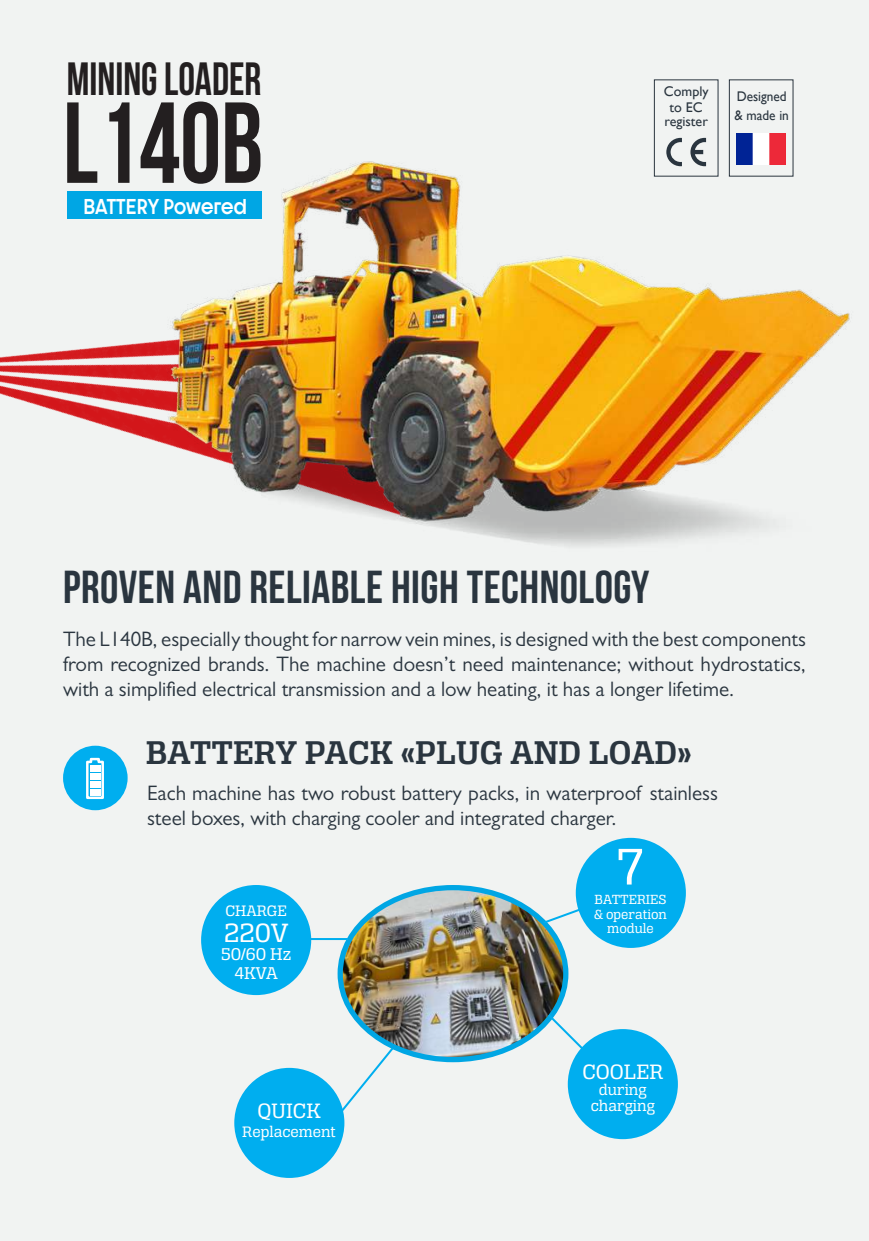
<style>
.page{position:relative;width:869px;height:1241px;background:#fff}
.page>*{position:absolute;margin:0;border:0;box-sizing:border-box;transform-origin:0 0}
.t1{font:700 114.8px "Bebas Neue";color:#231f20;scale:.9 1}
.t2{font:54.77px "Alianza Slab 400";color:#fff}
.t3{font:700 46.55px "Bebas Neue";color:#231f20;scale:.9 1}
.t4{font:700 46.2px "Bebas Neue";letter-spacing:.01em;color:#2a353f}
.t5{font:35px "Alianza Slab 600";color:#2a353f}
.t6{font:28.18px "Alianza Slab 400";color:#fff}
.t7{font:22.05px "Alianza Slab 400";color:#fff}
.t8{font:700 21.18px "Dystopian";color:#fff;scale:.9 1}
.t9{font:21px/25.2px "Gill Sans";color:#2a353f;text-align:justify}
.t10{font:18.03px/18px "Alianza Slab 400";color:#fff;text-align:center}
.t11{font:16.1px/16.1px "Alianza Slab 400";color:#fff;text-align:center}
.t12{font:14px/14px "Alianza Slab 400";color:#fff;text-align:center}
.t13{font:14px/15.8px "Gill Sans";color:#2a353f;text-align:center}
.t14{font:14px/19.1px "Gill Sans";color:#2a353f;scale:.95 1}
</style>
<div class="page">
<div style="left:0;top:0;width:868px;height:1240px;background:#f1f3f2"></div>
<img style="left:0;top:353px;width:41px;height:54px">
<img style="left:41px;top:79px;width:809px;height:468px">
<div style="left:67px;top:191px;width:194px;height:28px;background:#00a6e4"></div>
<div style="left:63px;top:745px;width:64px;height:65px;background:#00aeef;border-radius:50%"></div>
<svg style="left:86px;top:757px;width:18px;height:43px"></svg>
<div style="left:90px;top:789px;width:10px;height:6px;background:#fff"></div>
<div style="left:90px;top:781px;width:10px;height:6px;background:#fff"></div>
<div style="left:90px;top:773px;width:10px;height:6px;background:#fff"></div>
<div style="left:90px;top:765px;width:10px;height:6px;background:#fff"></div>
<img style="left:340px;top:890px;width:225px;height:169px">
<div style="left:337px;top:884px;width:231px;height:178px;border:5px solid #00a6e4;border-radius:50%"></div>
<div style="left:567px;top:1028px;width:110px;height:110px;background:#00aeef;border-radius:50%"></div>
<div style="left:234px;top:1067px;width:110px;height:110px;background:#00aeef;border-radius:50%"></div>
<div style="left:201px;top:884px;width:110px;height:110px;background:#00aeef;border-radius:50%"></div>
<hr style="left:305px;top:937px;width:43px;height:2px;background:#00aeef">
<div style="left:575px;top:837px;width:110px;height:110px;background:#00aeef;border-radius:50%"></div>
<svg style="left:540px;top:905px;width:46px;height:20px"></svg>
<svg style="left:293px;top:1045px;width:102px;height:125px"></svg>
<svg style="left:545px;top:1011px;width:43px;height:43px"></svg>
<h3 class="t3" style="left:67px;top:53px;width:218px">MINING LOADER</h3>
<h1 class="t1" style="left:63px;top:80px;width:224px">L140B</h1>
<p class="t8" style="left:83px;top:193px;width:184px">BATTERY Powered</p>
<p class="t13" style="left:663px;top:84px;width:46px">Comply to EC</p>
<p class="t13" style="left:664px;top:114px;width:45px">register</p>
<p class="t14" style="left:734px;top:87px;width:59px">Designed &amp; made in</p>
<h3 class="t4" style="left:63px;top:561px;width:587px">PROVEN AND RELIABLE HIGH TECHNOLOGY</h3>
<p class="t9" style="left:63px;top:625px;width:744px">The L140B, especially thought for narrow vein mines, is designed with the best components from recognized brands. The machine doesn’t need maintenance; without hydrostatics, with a simplified electrical transmission and a low heating, it has a longer lifetime.</p>
<h3 class="t5" style="left:146px;top:733px;width:547px">BATTERY PACK «PLUG AND LOAD»</h3>
<p class="t9" style="left:147px;top:780px;width:572px">Each machine has two robust battery packs, in waterproof stainless steel boxes, with charging cooler and integrated charger.</p>
<p class="t11" style="left:225px;top:902px;width:63px">CHARGE</p>
<h3 class="t6" style="left:224px;top:917px;width:65px">220V</h3>
<p class="t10" style="left:221px;top:945px;width:72px">50/60 Hz<br>4KVA</p>
<p class="t7" style="left:257px;top:1098px;width:65px">QUICK</p>
<p class="t11" style="left:242px;top:1123px;width:95px">Replacement</p>
<h2 class="t2" style="left:615px;top:835px;width:29px">7</h2>
<p class="t12" style="left:594px;top:892px;width:74px">BATTERIES &amp; operation module</p>
<p class="t7" style="left:582px;top:1059px;width:82px">COOLER</p>
<p class="t11" style="left:590px;top:1081px;width:66px">during charging</p>
</div>
